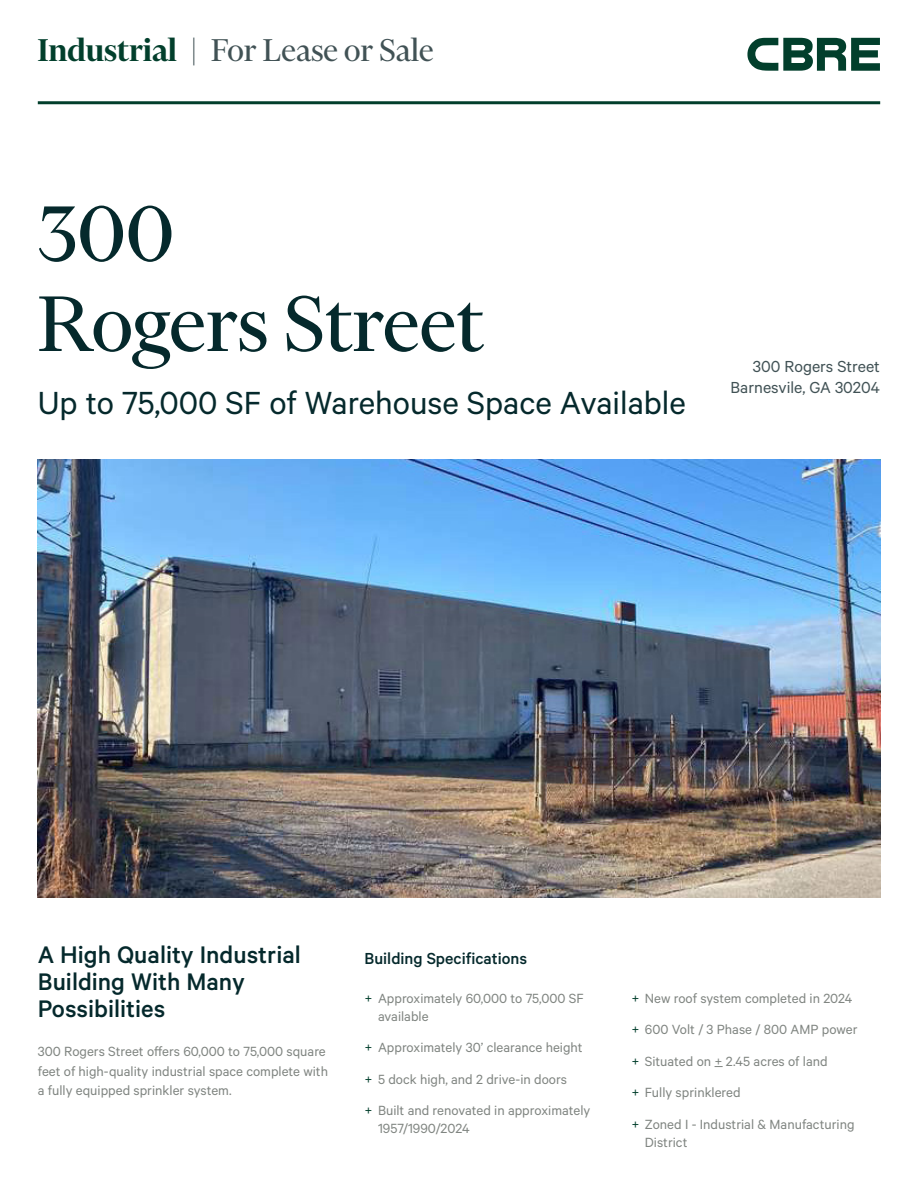
<style>
.page{position:relative;width:918px;height:1188px;background:#fff}
.page>*{position:absolute;margin:0;border:0;box-sizing:border-box;transform-origin:0 0}
.Heading_Large{font:90px/90px "Financier Display";color:#05292c}
.Subheading_Large{font:36px "Calibre";color:#05292c}
.t1{font:36px "Financier Display";color:#415255}
.Subheading_Small{font:500 27px/27px "Calibre";color:#05292c}
.t2{font:18px "Calibre";color:#415255}
.Bullet_Heading{font:500 18px "Calibre";color:#05292c}
.Body_Copy{font:15px/18px "Calibre";color:#808581}
.s1{font-weight:600;color:#023f2c}
.s2{color:#023f2c}
</style>
<div class="page">
<img style="left:38px;top:459px;width:842px;height:439px">
<svg style="left:747px;top:38px;width:133px;height:33px"></svg>
<hr style="left:38px;top:101px;width:842px;height:3px;background:#023f2c">
<p class="t1" style="left:38px;top:32px;width:397px"><span class="s1">Industrial</span> | For Lease or Sale</p>
<p class="Heading_Large" style="left:38px;top:188px;width:447px">300<br>Rogers Street</p>
<p class="Subheading_Large" style="left:38px;top:382px;width:650px">Up to 75,000 SF of Warehouse Space Available</p>
<p class="t2" style="left:753px;top:356px;width:129px">300 Rogers Street</p>
<p class="t2" style="left:731px;top:377px;width:151px">Barnesvile, GA 30204</p>
<p class="Subheading_Small" style="left:38px;top:940px;width:265px">A High Quality Industrial<br>Building With Many<br>Possibilities</p>
<p class="Body_Copy" style="left:38px;top:1041px;width:292px;line-height:19.5px">300 Rogers Street offers 60,000 to 75,000 square feet of high-quality industrial space complete with a fully equipped sprinkler system.</p>
<p class="Bullet_Heading" style="left:364px;top:948px;width:164px">Building Specifications</p>
<p class="Body_Copy" style="left:378px;top:988px;width:207px;text-indent:-14px"><span class="s2">+</span> Approximately 60,000 to 75,000 SF available</p>
<p class="Body_Copy" style="left:364px;top:1038px;width:220px"><span class="s2">+</span> Approximately 30’ clearance height</p>
<p class="Body_Copy" style="left:364px;top:1069px;width:204px"><span class="s2">+</span> 5 dock high, and 2 drive-in doors</p>
<p class="Body_Copy" style="left:378px;top:1101px;width:214px;text-indent:-14px"><span class="s2">+</span> Built and renovated in approximately<br>1957/1990/2024</p>
<p class="Body_Copy" style="left:631px;top:988px;width:223px"><span class="s2">+</span> New roof system completed in 2024</p>
<p class="Body_Copy" style="left:631px;top:1020px;width:228px"><span class="s2">+</span> 600 Volt / 3 Phase / 800 AMP power</p>
<p class="Body_Copy" style="left:631px;top:1051px;width:198px"><span class="s2">+</span> Situated on + 2.45 acres of land</p>
<p class="Body_Copy" style="left:631px;top:1083px;width:111px"><span class="s2">+</span> Fully sprinklered</p>
<p class="Body_Copy" style="left:645px;top:1114px;width:211px;text-indent:-14px"><span class="s2">+</span> Zoned I - Industrial &amp; Manufacturing<br>District</p>
</div>
